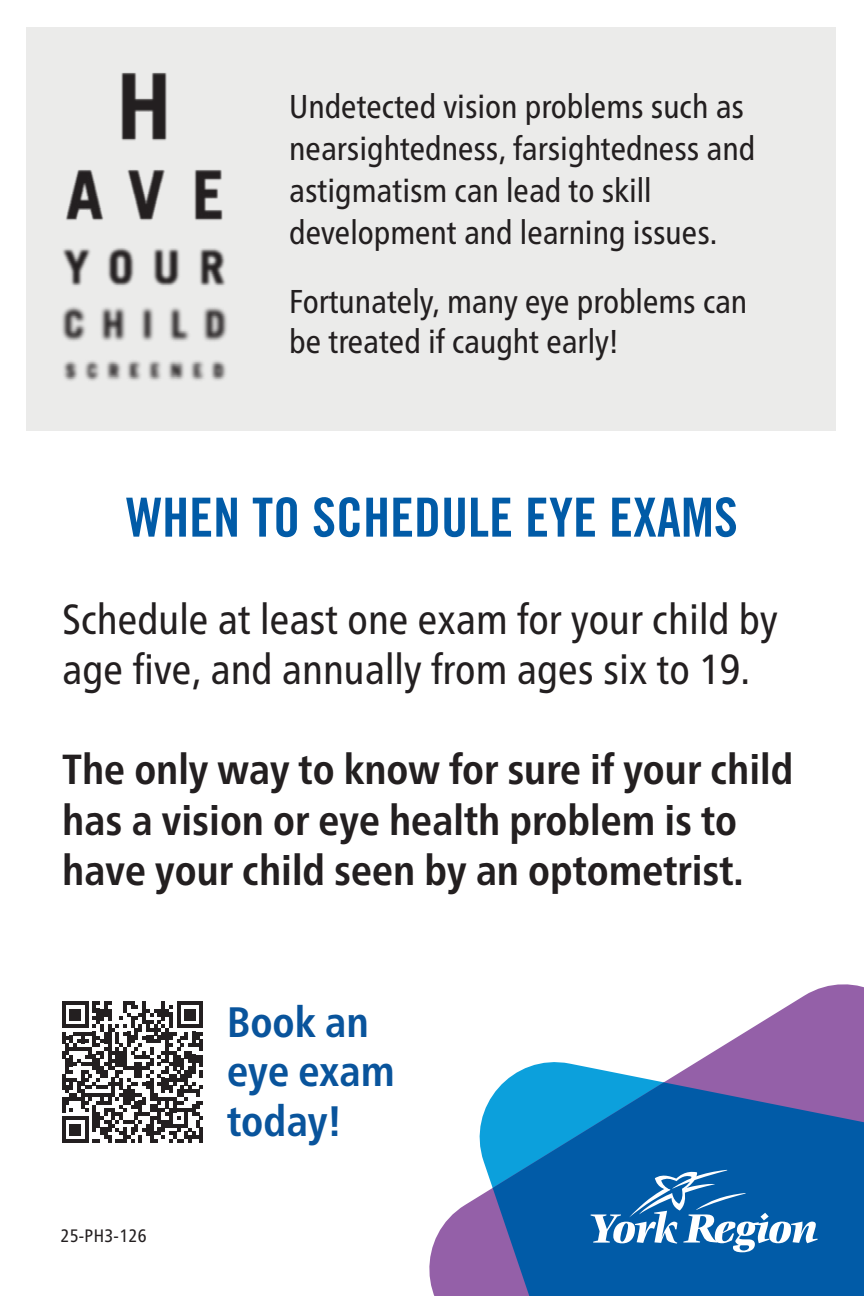
<style>
.page{position:relative;width:864px;height:1296px;background:#fff}
.page>*{position:absolute;margin:0;border:0;box-sizing:border-box;transform-origin:0 0}
.t1{font:54px "Trade Gothic LT Pro Bd Cn 20";color:#015ba7}
.t2{font:700 condensed 42.6px/49.5px "Frutiger Neue LT Pro";color:#09549c}
.t3{font:700 condensed 42px/50.4px "Frutiger Neue LT Pro";color:#231f20}
.t4{font:condensed 42px/50.4px "Frutiger Neue LT Pro";color:#231f20}
.t5{font:condensed 33px/42px "Frutiger Neue LT Pro";color:#231f20}
.t6{font:condensed 18px "Frutiger Neue LT Pro";letter-spacing:.02em;color:#231f20}
</style>
<div class="page">
<svg style="left:429px;top:984px;width:435px;height:312px"></svg>
<svg style="left:493px;top:1082px;width:371px;height:214px;background:#1165af"></svg>
<div style="left:26px;top:28px;width:810px;height:403px;background:#ebebea"></div>
<img style="left:121px;top:72px;width:46px;height:69px">
<img style="left:70px;top:169px;width:152px;height:32px">
<img style="left:62px;top:201px;width:162px;height:54px">
<img style="left:62px;top:255px;width:165px;height:126px">
<svg style="left:591px;top:1170px;width:227px;height:82px"></svg>
<svg style="left:62px;top:1001px;width:141px;height:142px"></svg>
<hr style="left:200px;top:1128px;width:3px;height:15px;background:#231f20">
<p class="t5" style="left:289px;top:86px;width:467px">Undetected vision problems such as nearsightedness, farsightedness and astigmatism can lead to skill development and learning issues.</p>
<p class="t5" style="left:289px;top:282px;width:460px;line-height:39.6px">Fortunately, many eye problems can be treated if caught early!</p>
<p class="t1" style="left:126px;top:485px;width:613px">WHEN TO SCHEDULE EYE EXAMS</p>
<p class="t4" style="left:62px;top:594px;width:717px">Schedule at least one exam for your child by age five, and annually from ages six to 19.</p>
<p class="t3" style="left:62px;top:744px;width:733px">The only way to know for sure if your child has a vision or eye health problem is to have your child seen by an optometrist.</p>
<p class="t6" style="left:61px;top:1225px;width:88px">25-PH3-126</p>
<p class="t2" style="left:227px;top:997px;width:169px">Book an eye exam today!</p>
</div>
